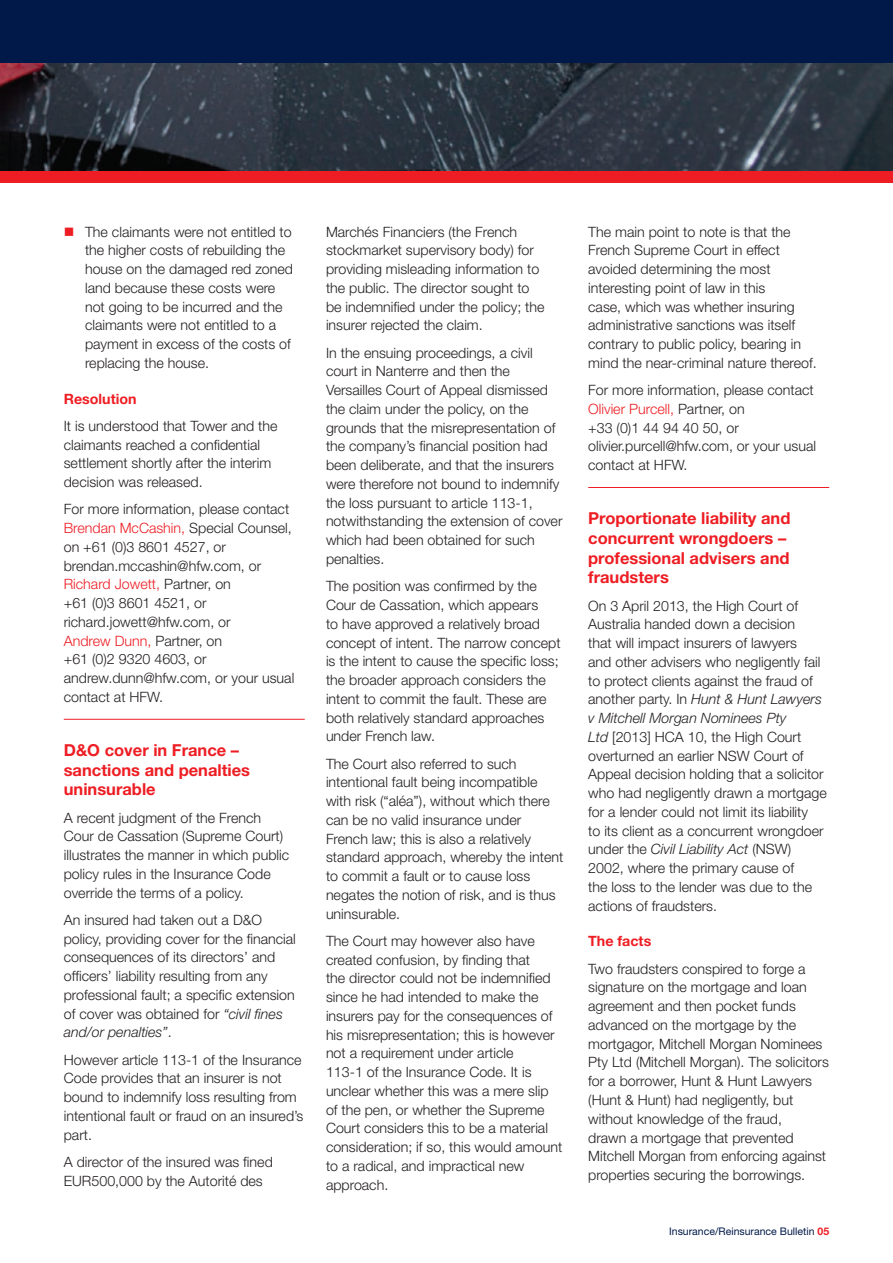
<style>
.page{position:relative;width:893px;height:1263px;background:#fff}
.page>*{position:absolute;margin:0;border:0;box-sizing:border-box;transform-origin:0 0}
.t1{font:700 16.5px/19.8px "Helvetica Neue";color:#ee1d23}
.t2{font:300 14.25px/18.8px "Helvetica Neue";color:#231f20}
.t3{font:700 14.25px "Helvetica Neue";color:#ee1d23}
.t4{font:10.5px "Helvetica Neue";color:#001948}
.s1{color:#ee1d23}
.s2{font-style:italic}
.s3{font-weight:700;color:#ee1d23}
</style>
<div class="page">
<hr style="left:64px;top:719px;width:241px;height:1px;background:#ee1d23">
<hr style="left:588px;top:487px;width:241px;height:1px;background:#ee1d23">
<div style="left:0;top:0;width:893px;height:170px;background:#001948"></div>
<div style="left:0;top:170px;width:893px;height:13px;background:#ee1d23"></div>
<img style="left:0;top:64px;width:893px;height:106px">
<p class="t2" style="left:85px;top:222px;width:210px;text-indent:-21px"><span class="s1">■</span> The claimants were not entitled to the higher costs of rebuilding the house on the damaged red zoned land because these costs were not going to be incurred and the claimants were not entitled to a payment in excess of the costs of replacing the house.</p>
<p class="t3" style="left:64px;top:390px;width:74px">Resolution</p>
<p class="t2" style="left:64px;top:416px;width:215px">It is understood that Tower and the claimants reached a confidential settlement shortly after the interim decision was released.</p>
<p class="t2" style="left:64px;top:500px;width:232px">For more information, please contact<br><span class="s1">Brendan McCashin,</span> Special Counsel, on +61 (0)3 8601 4527, or brendan.mccashin@hfw.com, or<br><span class="s1">Richard Jowett,</span> Partner, on<br>+61 (0)3 8601 4521, or richard.jowett@hfw.com, or<br><span class="s1">Andrew Dunn,</span> Partner, on<br>+61 (0)2 9320 4603, or andrew.dunn@hfw.com, or your usual contact at HFW.</p>
<p class="t1" style="left:64px;top:739px;width:188px">D&amp;O cover in France – sanctions and penalties uninsurable</p>
<p class="t2" style="left:64px;top:808px;width:227px">A recent judgment of the French Cour de Cassation (Supreme Court) illustrates the manner in which public policy rules in the Insurance Code override the terms of a policy.</p>
<p class="t2" style="left:64px;top:910px;width:234px">An insured had taken out a D&amp;O policy, providing cover for the financial consequences of its directors’ and officers’ liability resulting from any professional fault; a specific extension of cover was obtained for <span class="s2">“civil fines and/or penalties”</span>.</p>
<p class="t2" style="left:64px;top:1050px;width:241px">However article 113-1 of the Insurance<br>Code provides that an insurer is not bound to indemnify loss resulting from intentional fault or fraud on an insured’s part.</p>
<p class="t2" style="left:64px;top:1152px;width:211px">A director of the insured was fined<br>EUR500,000 by the Autorité des</p>
<p class="t2" style="left:326px;top:222px;width:220px">Marchés Financiers (the French stockmarket supervisory body) for providing misleading information to the public. The director sought to be indemnified under the policy; the insurer rejected the claim.</p>
<p class="t2" style="left:326px;top:343px;width:238px">In the ensuing proceedings, a civil court in Nanterre and then the Versailles Court of Appeal dismissed the claim under the policy, on the grounds that the misrepresentation of the company’s financial position had been deliberate, and that the insurers were therefore not bound to indemnify the loss pursuant to article 113-1, notwithstanding the extension of cover which had been obtained for such penalties.</p>
<p class="t2" style="left:326px;top:576px;width:236px">The position was confirmed by the Cour de Cassation, which appears<br>to have approved a relatively broad concept of intent. The narrow concept is the intent to cause the specific loss; the broader approach considers the intent to commit the fault. These are both relatively standard approaches under French law.</p>
<p class="t2" style="left:326px;top:754px;width:239px">The Court also referred to such intentional fault being incompatible with risk (“aléa”), without which there can be no valid insurance under French law; this is also a relatively standard approach, whereby the intent to commit a fault or to cause loss negates the notion of risk, and is thus uninsurable.</p>
<p class="t2" style="left:326px;top:931px;width:238px">The Court may however also have created confusion, by finding that<br>the director could not be indemnified since he had intended to make the insurers pay for the consequences of his misrepresentation; this is however not a requirement under article<br>113-1 of the Insurance Code. It is unclear whether this was a mere slip of the pen, or whether the Supreme Court considers this to be a material consideration; if so, this would amount to a radical, and impractical new approach.</p>
<p class="t2" style="left:588px;top:222px;width:230px">The main point to note is that the French Supreme Court in effect avoided determining the most interesting point of law in this<br>case, which was whether insuring administrative sanctions was itself contrary to public policy, bearing in mind the near-criminal nature thereof.</p>
<p class="t2" style="left:588px;top:380px;width:229px">For more information, please contact<br><span class="s1">Olivier Purcell,</span> Partner, on<br>+33 (0)1 44 94 40 50, or olivier.purcell@hfw.com, or your usual contact at HFW.</p>
<p class="t1" style="left:588px;top:508px;width:204px">Proportionate liability and concurrent wrongdoers – professional advisers and fraudsters</p>
<p class="t2" style="left:588px;top:596px;width:240px">On 3 April 2013, the High Court of Australia handed down a decision<br>that will impact insurers of lawyers<br>and other advisers who negligently fail to protect clients against the fraud of another party. In <span class="s2">Hunt &amp; Hunt Lawyers v Mitchell Morgan Nominees Pty<br>Ltd</span> [2013] HCA 10, the High Court overturned an earlier NSW Court of Appeal decision holding that a solicitor who had negligently drawn a mortgage for a lender could not limit its liability<br>to its client as a concurrent wrongdoer under the <span class="s2">Civil Liability Act</span> (NSW)<br>2002, where the primary cause of<br>the loss to the lender was due to the actions of fraudsters.</p>
<p class="t3" style="left:588px;top:932px;width:65px">The facts</p>
<p class="t2" style="left:588px;top:959px;width:242px">Two fraudsters conspired to forge a signature on the mortgage and loan agreement and then pocket funds advanced on the mortgage by the mortgagor, Mitchell Morgan Nominees Pty Ltd (Mitchell Morgan). The solicitors for a borrower, Hunt &amp; Hunt Lawyers (Hunt &amp; Hunt) had negligently, but without knowledge of the fraud,<br>drawn a mortgage that prevented Mitchell Morgan from enforcing against properties securing the borrowings.</p>
<p class="t4" style="left:669px;top:1225px;width:162px">Insurance/Reinsurance Bulletin <span class="s3">05</span></p>
</div>
